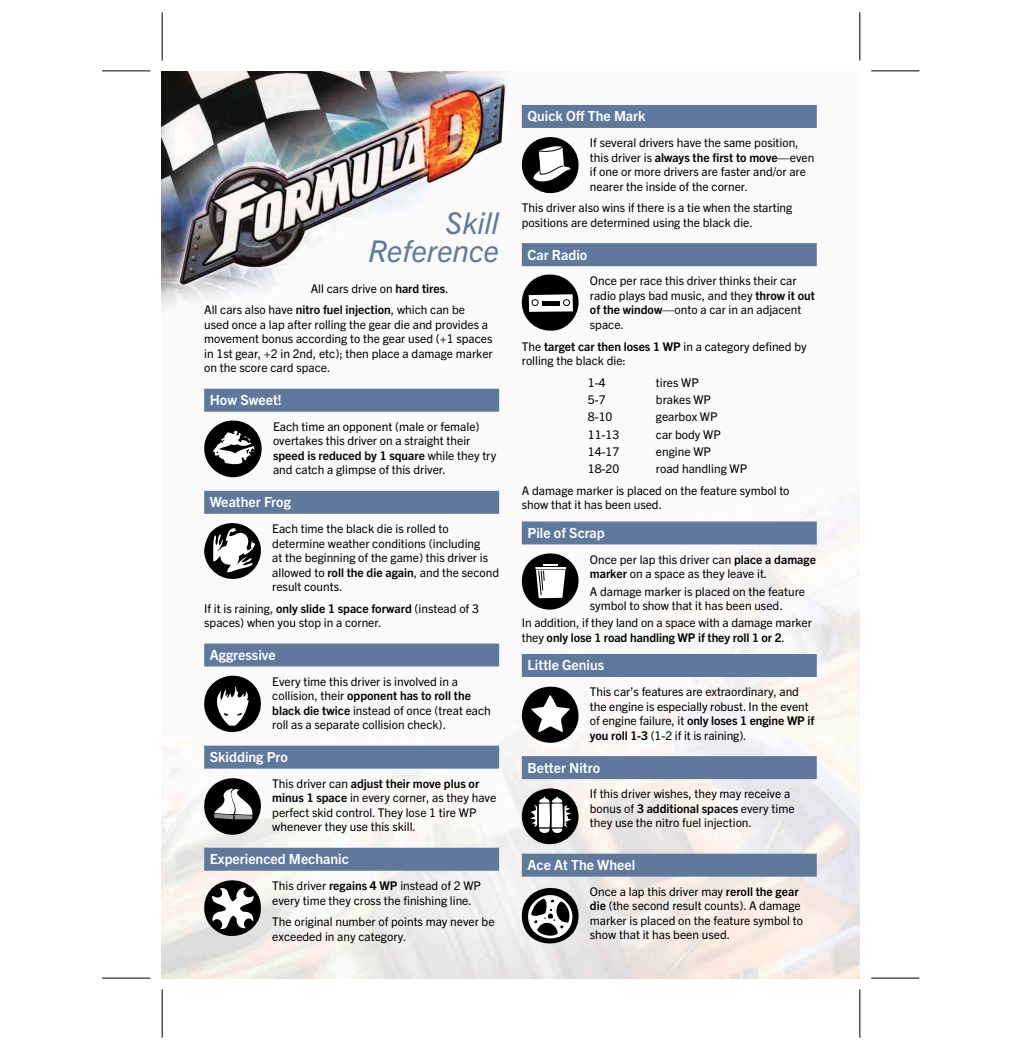
<style>
.page{position:relative;width:1021px;height:1049px;background:#fff}
.page>*{position:absolute;margin:0;border:0;box-sizing:border-box;transform-origin:0 0}
.t1{font:italic 30px/28px "Trade Gothic Next LT Pro";color:#5f799c;text-align:right}
.t2{font:700 14px "Trade Gothic Next LT Pro";color:#fff}
.t3{font:12px/14.4px "Trade Gothic Next LT Pro";color:#000}
.s1{font-weight:700}
</style>
<div class="page">
<img style="left:162px;top:71px;width:697px;height:907px">
<div style="left:204px;top:389px;width:295px;height:23px;background:#5f799c"></div>
<div style="left:204px;top:491px;width:295px;height:23px;background:#5f799c"></div>
<div style="left:204px;top:643px;width:295px;height:23px;background:#5f799c"></div>
<div style="left:204px;top:746px;width:295px;height:23px;background:#5f799c"></div>
<div style="left:204px;top:848px;width:295px;height:23px;background:#5f799c"></div>
<div style="left:522px;top:105px;width:294px;height:23px;background:#5f799c"></div>
<div style="left:522px;top:243px;width:294px;height:23px;background:#5f799c"></div>
<div style="left:522px;top:521px;width:294px;height:23px;background:#5f799c"></div>
<div style="left:522px;top:654px;width:294px;height:23px;background:#5f799c"></div>
<div style="left:522px;top:756px;width:294px;height:23px;background:#5f799c"></div>
<div style="left:522px;top:854px;width:294px;height:23px;background:#5f799c"></div>
<hr style="left:162px;top:12px;width:1px;height:48px;background:#000">
<hr style="left:102px;top:70px;width:48px;height:1px;background:#000">
<hr style="left:871px;top:70px;width:48px;height:1px;background:#000">
<hr style="left:102px;top:977px;width:48px;height:1px;background:#000">
<hr style="left:871px;top:977px;width:48px;height:1px;background:#000">
<hr style="left:162px;top:989px;width:1px;height:48px;background:#000">
<hr style="left:859px;top:12px;width:1px;height:48px;background:#000">
<hr style="left:859px;top:989px;width:1px;height:48px;background:#000">
<svg style="left:204px;top:522px;width:60px;height:62px"></svg>
<svg style="left:200px;top:674px;width:62px;height:59px"></svg>
<svg style="left:202px;top:879px;width:61px;height:59px"></svg>
<svg style="left:521px;top:686px;width:64px;height:64px"></svg>
<svg style="left:518px;top:787px;width:61px;height:59px"></svg>
<svg style="left:520px;top:552px;width:64px;height:66px"></svg>
<svg style="left:521px;top:272px;width:61px;height:61px"></svg>
<hr style="left:542px;top:301px;width:17px;height:4px;background:#000">
<div style="left:563px;top:299px;width:7px;height:7px;border:1px solid #000;border-radius:50%"></div>
<div style="left:531px;top:299px;width:7px;height:7px;border:1px solid #000;border-radius:50%"></div>
<svg style="left:517px;top:136px;width:63px;height:57px"></svg>
<svg style="left:202px;top:777px;width:60px;height:61px"></svg>
<svg style="left:520px;top:886px;width:61px;height:69px"></svg>
<svg style="left:200px;top:418px;width:63px;height:61px"></svg>
<h1 class="t1" style="left:368px;top:207px;width:132px">Skill<br>Reference</h1>
<p class="t3" style="left:204px;top:277px;width:262px;line-height:21.6px;text-indent:106px">All cars drive on <span class="s1">hard tires</span>.<br>All cars also have <span class="s1">nitro fuel injection</span>, which can be</p>
<p class="t3" style="left:204px;top:316px;width:290px">used once a lap after rolling the gear die and provides a movement bonus according to the gear used (+1 spaces in 1st gear, +2 in 2nd, etc); then place a damage marker on the score card space.</p>
<p class="t2" style="left:210px;top:390px;width:73px">How Sweet!</p>
<p class="t3" style="left:273px;top:419px;width:225px">Each time an opponent (male or female) overtakes this driver on a straight their <span class="s1">speed is reduced by 1 square</span> while they try and catch a glimpse of this driver.</p>
<p class="t2" style="left:210px;top:492px;width:83px">Weather Frog</p>
<p class="t3" style="left:272px;top:521px;width:228px">Each time the black die is rolled to determine weather conditions (including<br>at the beginning of the game) this driver is allowed to <span class="s1">roll the die again</span>, and the second result counts.</p>
<p class="t3" style="left:204px;top:600px;width:276px">If it is raining, <span class="s1">only slide 1 space forward</span> (instead of 3 spaces) when you stop in a corner.</p>
<p class="t2" style="left:210px;top:645px;width:67px">Aggressive</p>
<p class="t3" style="left:272px;top:673px;width:220px">Every time this driver is involved in a collision, their <span class="s1">opponent has to roll the black die twice</span> instead of once (treat each roll as a separate collision check).</p>
<p class="t2" style="left:210px;top:747px;width:80px">Skidding Pro</p>
<p class="t3" style="left:272px;top:775px;width:225px">This driver can <span class="s1">adjust their move plus or minus 1 space</span> in every corner, as they have perfect skid control. They lose 1 tire WP whenever they use this skill.</p>
<p class="t2" style="left:210px;top:849px;width:140px">Experienced Mechanic</p>
<p class="t3" style="left:272px;top:878px;width:210px">This driver <span class="s1">regains 4 WP</span> instead of 2 WP every time they cross the finishing line.</p>
<p class="t3" style="left:272px;top:914px;width:224px">The original number of points may never be exceeded in any category.</p>
<p class="t2" style="left:527px;top:107px;width:119px">Quick Off The Mark</p>
<p class="t3" style="left:590px;top:135px;width:226px">If several drivers have the same position, this driver is <span class="s1">always the first to move</span>—even if one or more drivers are faster and/or are nearer the inside of the corner.</p>
<p class="t3" style="left:522px;top:200px;width:272px">This driver also wins if there is a tie when the starting positions are determined using the black die.</p>
<p class="t2" style="left:527px;top:245px;width:61px">Car Radio</p>
<p class="t3" style="left:590px;top:273px;width:227px">Once per race this driver thinks their car radio plays bad music, and they <span class="s1">throw it out of the window</span>—onto a car in an adjacent space.</p>
<p class="t3" style="left:522px;top:338px;width:286px">The <span class="s1">target car then loses 1 WP</span> in a category defined by rolling the black die:</p>
<p class="t3" style="left:588px;top:374px;width:19px">1-4</p>
<p class="t3" style="left:656px;top:374px;width:44px">tires WP</p>
<p class="t3" style="left:588px;top:392px;width:19px">5-7</p>
<p class="t3" style="left:656px;top:392px;width:57px">brakes WP</p>
<p class="t3" style="left:588px;top:409px;width:26px">8-10</p>
<p class="t3" style="left:656px;top:409px;width:63px">gearbox WP</p>
<p class="t3" style="left:588px;top:426px;width:33px">11-13</p>
<p class="t3" style="left:656px;top:426px;width:66px">car body WP</p>
<p class="t3" style="left:588px;top:444px;width:33px">14-17</p>
<p class="t3" style="left:656px;top:444px;width:56px">engine WP</p>
<p class="t3" style="left:588px;top:461px;width:33px">18-20</p>
<p class="t3" style="left:522px;top:457px;width:269px;line-height:21.6px;text-indent:134px">road handling WP<br>A damage marker is placed on the feature symbol to</p>
<p class="t3" style="left:522px;top:497px;width:142px">show that it has been used.</p>
<p class="t2" style="left:527px;top:523px;width:79px">Pile of Scrap</p>
<p class="t3" style="left:590px;top:551px;width:227px">Once per lap this driver can <span class="s1">place a damage marker</span> on a space as they leave it.</p>
<p class="t3" style="left:590px;top:583px;width:217px">A damage marker is placed on the feature symbol to show that it has been used.</p>
<p class="t3" style="left:522px;top:615px;width:291px">In addition, if they land on a space with a damage marker they <span class="s1">only lose 1 road handling WP if they roll 1 or 2</span>.</p>
<p class="t2" style="left:527px;top:656px;width:78px">Little Genius</p>
<p class="t3" style="left:590px;top:684px;width:226px">This car’s features are extraordinary, and the engine is especially robust. In the event of engine failure, it <span class="s1">only loses 1 engine WP if you roll 1-3</span> (1-2 if it is raining).</p>
<p class="t2" style="left:527px;top:758px;width:74px">Better Nitro</p>
<p class="t3" style="left:590px;top:786px;width:206px">If this driver wishes, they may receive a bonus of <span class="s1">3 additional spaces</span> every time they use the nitro fuel injection.</p>
<p class="t2" style="left:527px;top:855px;width:109px">Ace At The Wheel</p>
<p class="t3" style="left:590px;top:883px;width:215px">Once a lap this driver may <span class="s1">reroll the gear die</span> (the second result counts). A damage marker is placed on the feature symbol to show that it has been used.</p>
</div>
